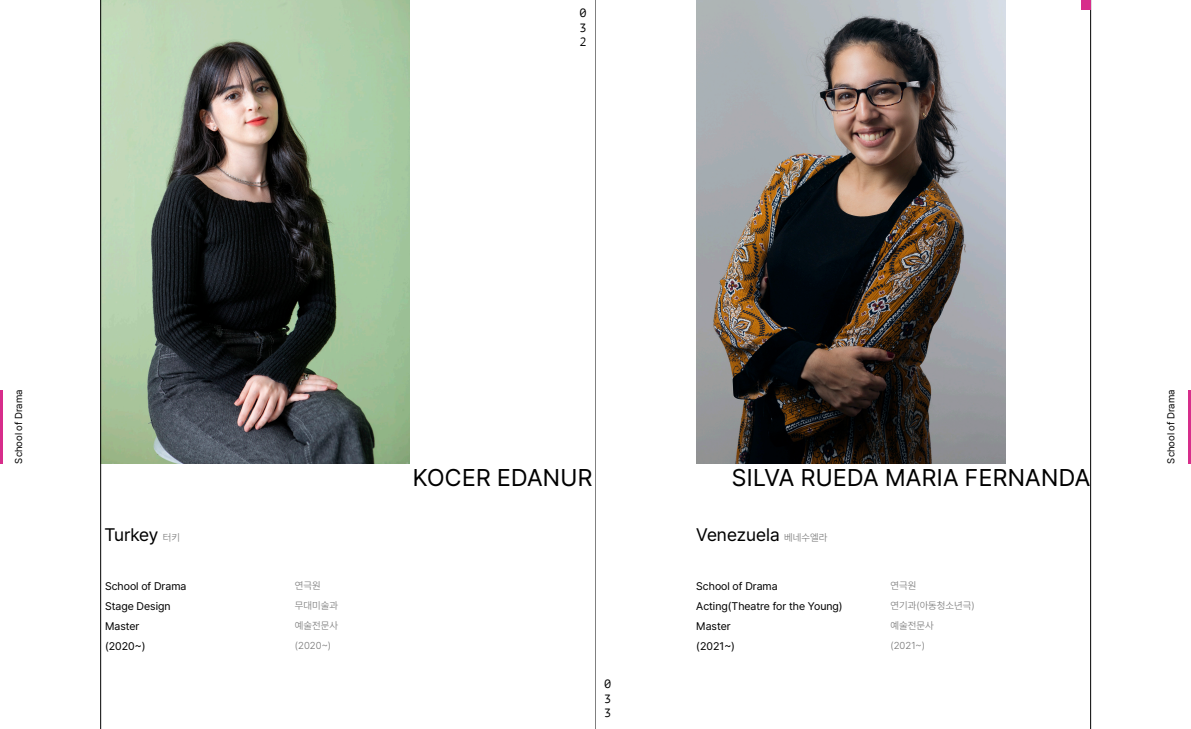
<style>
.page{position:relative;width:1191px;height:729px;background:#fff}
.page>*{position:absolute;margin:0;border:0;box-sizing:border-box;transform-origin:0 0}
.t1{font:24px "Pretendard";letter-spacing:.015em;color:#000}
.t2{font:18px "Pretendard";color:#000}
.t3{font:12px "PT Mono";color:#000}
.t4{font:11px "Pretendard";color:#000}
.t5{font:300 10px "Pretendard";color:#787878}
.t6{font:10px "Pretendard";color:#000}
.s1{font-weight:300;font-size:10px;color:#787878}
</style>
<div class="page">
<hr style="left:595px;top:0;width:1px;height:729px;background:#000">
<hr style="left:1090px;top:0;width:1px;height:729px;background:#000">
<img style="left:101px;top:0;width:309px;height:463px">
<div style="left:1081px;top:0;width:9px;height:9px;background:#d72d8b"></div>
<img style="left:696px;top:0;width:309px;height:463px">
<hr style="left:100px;top:0;width:1px;height:729px;background:#000">
<hr style="left:0;top:389px;width:3px;height:74px;background:#d72d8b">
<hr style="left:1188px;top:389px;width:3px;height:74px;background:#d72d8b">
<p class="t3" style="left:579px;top:6px;width:9px">0</p>
<p class="t3" style="left:579px;top:21px;width:9px">3</p>
<p class="t3" style="left:579px;top:35px;width:9px">2</p>
<p class="t6" style="left:12px;top:463px;width:75px;rotate:-90deg">School of Drama</p>
<p class="t6" style="left:1164px;top:463px;width:75px;rotate:-90deg">School of Drama</p>
<p class="t2" style="left:104px;top:521px;width:77px">Turkey <span class="s1">터키</span></p>
<p class="t4" style="left:105px;top:578px;width:83px">School of Drama</p>
<p class="t4" style="left:105px;top:598px;width:67px">Stage Design</p>
<p class="t4" style="left:105px;top:618px;width:36px">Master</p>
<p class="t4" style="left:105px;top:638px;width:42px">(2020~)</p>
<p class="t5" style="left:295px;top:578px;width:27px">연극원</p>
<p class="t5" style="left:295px;top:598px;width:45px">무대미술과</p>
<p class="t5" style="left:295px;top:618px;width:45px">예술전문사</p>
<p class="t5" style="left:295px;top:638px;width:38px">(2020~)</p>
<p class="t1" style="left:413px;top:460px;width:181px">KOCER EDANUR</p>
<p class="t1" style="left:732px;top:460px;width:360px">SILVA RUEDA MARIA FERNANDA</p>
<p class="t3" style="left:604px;top:677px;width:9px">0</p>
<p class="t3" style="left:604px;top:691px;width:9px">3</p>
<p class="t3" style="left:604px;top:706px;width:9px">3</p>
<p class="t2" style="left:696px;top:521px;width:133px">Venezuela <span class="s1">베네수엘라</span></p>
<p class="t4" style="left:696px;top:578px;width:83px">School of Drama</p>
<p class="t4" style="left:696px;top:598px;width:148px">Acting(Theatre for the Young)</p>
<p class="t4" style="left:696px;top:618px;width:36px">Master</p>
<p class="t4" style="left:696px;top:638px;width:40px">(2021~)</p>
<p class="t5" style="left:890px;top:578px;width:27px">연극원</p>
<p class="t5" style="left:890px;top:598px;width:86px">연기과(아동청소년극)</p>
<p class="t5" style="left:890px;top:618px;width:45px">예술전문사</p>
<p class="t5" style="left:890px;top:638px;width:36px">(2021~)</p>
</div>
